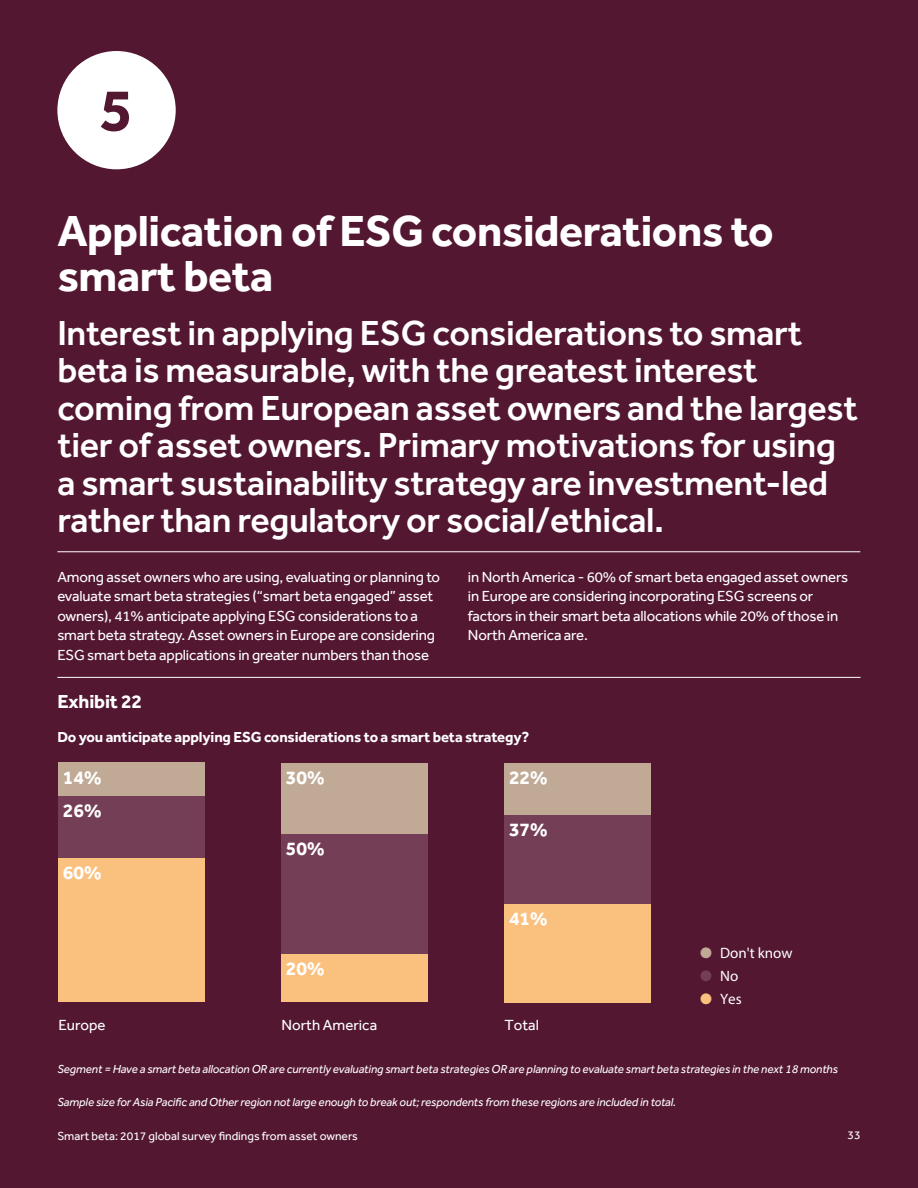
<style>
.page{position:relative;width:918px;height:1188px;background:#531732}
.page>*{position:absolute;margin:0;border:0;box-sizing:border-box;transform-origin:0 0}
.t1{font:700 61.5px "Effra";color:#531732}
.t2{font:700 45px/45px "Effra";letter-spacing:-.01em;color:#fff}
.t3{font:500 36px/37.5px "Effra";letter-spacing:-.01em;color:#fff}
.t4{font:700 19.65px "Effra";letter-spacing:-.01em;color:#fff}
.t5{font:700 19.5px "Effra";letter-spacing:-.01em;color:#fff}
.t6{font:15px/19.5px "Effra";letter-spacing:-.01em;color:#fff}
.t7{font:700 15px "Effra";letter-spacing:-.01em;color:#fff}
.t8{font:15px "Effra";color:#fff}
.t9{font:italic 12px "Effra";letter-spacing:-.01em;color:#fff}
.t10{font:12px "Effra";color:#fff}
.s1{color:#c0aa95}
.s2{color:#753e57}
.s3{color:#fac17e}
</style>
<div class="page">
<div style="left:57px;top:51px;width:119px;height:118px;background:#fff;border-radius:50%"></div>
<hr style="left:57px;top:551px;width:803px;height:1px;background:#fff">
<div style="left:58px;top:763px;width:147px;height:33px;background:#c0aa95"></div>
<div style="left:281px;top:763px;width:147px;height:72px;background:#c0aa95"></div>
<div style="left:504px;top:763px;width:147px;height:52px;background:#c0aa95"></div>
<div style="left:58px;top:796px;width:147px;height:62px;background:#753e57"></div>
<div style="left:281px;top:835px;width:147px;height:119px;background:#753e57"></div>
<div style="left:504px;top:815px;width:147px;height:89px;background:#753e57"></div>
<div style="left:58px;top:858px;width:147px;height:144px;background:#fac17e"></div>
<div style="left:281px;top:954px;width:147px;height:48px;background:#fac17e"></div>
<div style="left:504px;top:904px;width:147px;height:98px;background:#fac17e"></div>
<hr style="left:57px;top:677px;width:804px;height:1px;background:#fff">
<h1 class="t1" style="left:100px;top:72px;width:35px">5</h1>
<h2 class="t2" style="left:57px;top:207px;width:718px">Application of ESG considerations to smart beta</h2>
<p class="t3" style="left:57px;top:313px;width:802px">Interest in applying ESG considerations to smart beta is measurable, with the greatest interest coming from European asset owners and the largest tier of asset owners. Primary motivations for using a smart sustainability strategy are investment-led rather than regulatory or social/ethical.</p>
<p class="t6" style="left:57px;top:567px;width:384px">Among asset owners who are using, evaluating or planning to evaluate smart beta strategies (“smart beta engaged” asset owners), 41% anticipate applying ESG considerations to a smart beta strategy. Asset owners in Europe are considering ESG smart beta applications in greater numbers than those</p>
<p class="t6" style="left:468px;top:567px;width:382px">in North America - 60% of smart beta engaged asset owners in Europe are considering incorporating ESG screens or factors in their smart beta allocations while 20% of those in North America are.</p>
<h3 class="t5" style="left:57px;top:689px;width:86px">Exhibit 22</h3>
<p class="t7" style="left:57px;top:728px;width:473px">Do you anticipate applying ESG considerations to a smart beta strategy?</p>
<h3 class="t4" style="left:63px;top:765px;width:41px">14%</h3>
<h3 class="t4" style="left:509px;top:765px;width:41px">22%</h3>
<h3 class="t4" style="left:63px;top:799px;width:41px">26%</h3>
<h3 class="t4" style="left:286px;top:765px;width:41px">30%</h3>
<h3 class="t4" style="left:63px;top:861px;width:41px">60%</h3>
<h3 class="t4" style="left:286px;top:837px;width:41px">50%</h3>
<h3 class="t4" style="left:286px;top:957px;width:41px">20%</h3>
<h3 class="t4" style="left:509px;top:818px;width:41px">37%</h3>
<h3 class="t4" style="left:509px;top:906px;width:41px">41%</h3>
<p class="t6" style="left:58px;top:1016px;width:49px">Europe</p>
<p class="t6" style="left:281px;top:1016px;width:97px">North America</p>
<p class="t6" style="left:504px;top:1016px;width:36px">Total</p>
<p class="t8" style="left:700px;top:944px;width:94px"><span class="s1">●</span> Don't know</p>
<p class="t8" style="left:700px;top:967px;width:40px"><span class="s2">●</span> No</p>
<p class="t8" style="left:700px;top:990px;width:43px"><span class="s3">●</span> Yes</p>
<p class="t9" style="left:57px;top:1062px;width:782px">Segment = Have a smart beta allocation OR are currently evaluating smart beta strategies OR are planning to evaluate smart beta strategies in the next 18 months</p>
<p class="t9" style="left:57px;top:1095px;width:620px">Sample size for Asia Pacific and Other region not large enough to break out; respondents from these regions are included in total.</p>
<p class="t10" style="left:57px;top:1129px;width:302px">Smart beta: 2017 global survey findings from asset owners</p>
<p class="t10" style="left:848px;top:1128px;width:15px">33</p>
</div>
